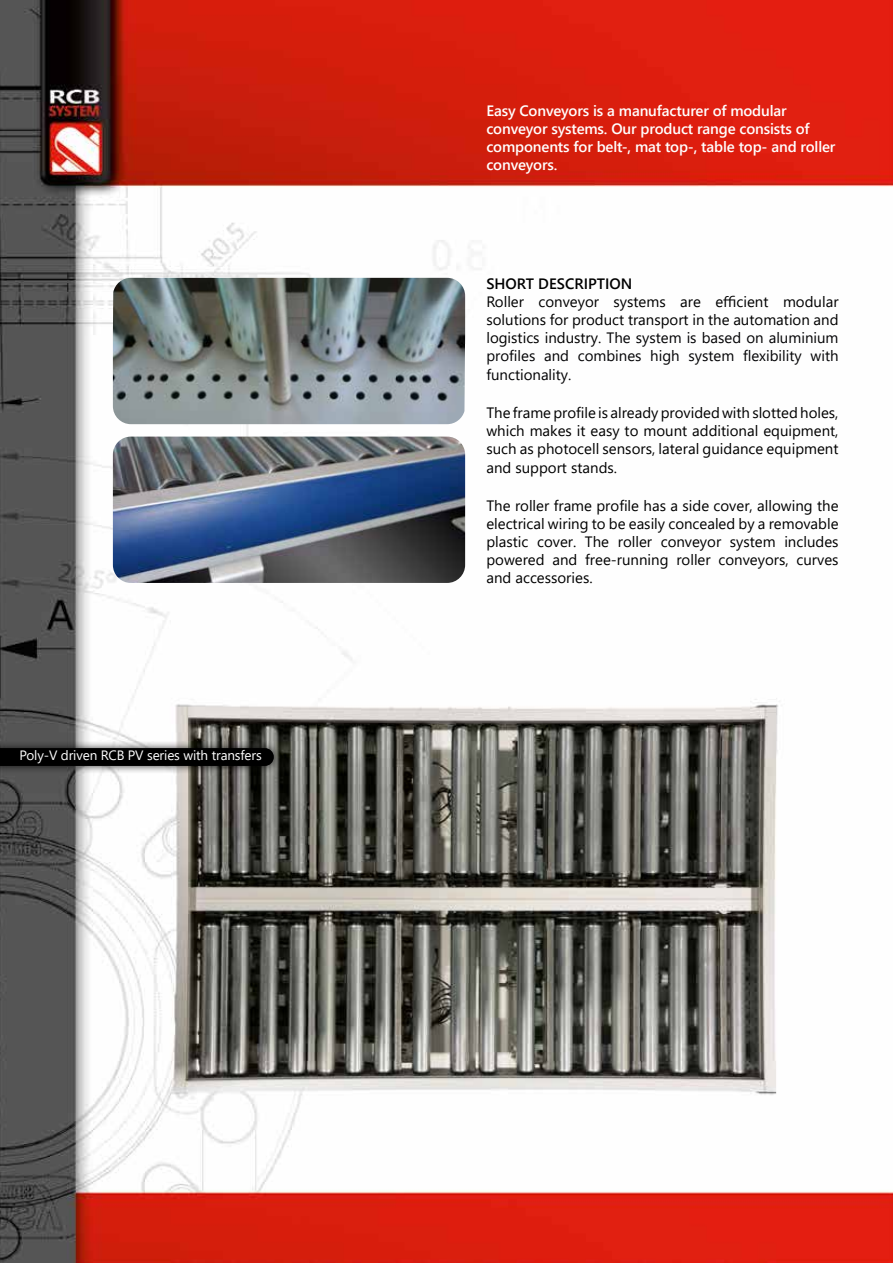
<style>
.page{position:relative;width:893px;height:1263px;background:#fff}
.page>*{position:absolute;margin:0;border:0;box-sizing:border-box;transform-origin:0 0}
.t1{font:15px/18px "Segoe UI";color:#000;text-align:justify}
.t2{font:600 15px/18px "Segoe UI";letter-spacing:-.01em;color:#fff}
.t3{font:600 15px "Segoe UI";color:#000}
.t4{font:15px "Segoe UI";color:#020204}
.t5{font:13.5px "Segoe UI";letter-spacing:-.01em;color:#fff}
.s1{color:#020204}
</style>
<div class="page">
<img style="left:0;top:0;width:893px;height:1263px">
<div style="left:0;top:740px;width:282px;height:34px;background:#000;opacity:.75"></div>
<div style="left:0;top:748px;width:274px;height:18px;background:#000"></div>
<img style="left:113px;top:278px;width:352px;height:146px">
<img style="left:113px;top:437px;width:352px;height:146px">
<p class="t5" style="left:20px;top:742px;width:244px">Poly-V driven RCB PV series with transfers</p>
<p class="t2" style="left:486px;top:100px;width:351px">Easy Conveyors is a manufacturer of modular conveyor systems. Our product range consists of components for belt-, mat top-, table top- and roller conveyors.</p>
<p class="t3" style="left:486px;top:269px;width:147px">SHORT DESCRIPTION</p>
<p class="t1" style="left:486px;top:291px;width:354px">Roller conveyor systems are efficient modular solutions for product transport in the automation and logistics industry. <span class="s1">The system is based on aluminium profiles and combines high system flexibility with</span></p>
<p class="t4" style="left:486px;top:361px;width:87px">functionality.</p>
<p class="t1" style="left:486px;top:402px;width:354px">The frame profile is already provided with slotted holes, which makes it easy to mount additional equipment, such as photocell sensors, lateral guidance equipment</p>
<p class="t1" style="left:486px;top:458px;width:132px">and support stands.</p>
<p class="t1" style="left:486px;top:495px;width:354px">The roller frame profile has a side cover, allowing the electrical wiring to be easily concealed by a removable plastic cover. The roller conveyor system includes powered and free-running roller conveyors, curves and accessories.</p>
</div>
